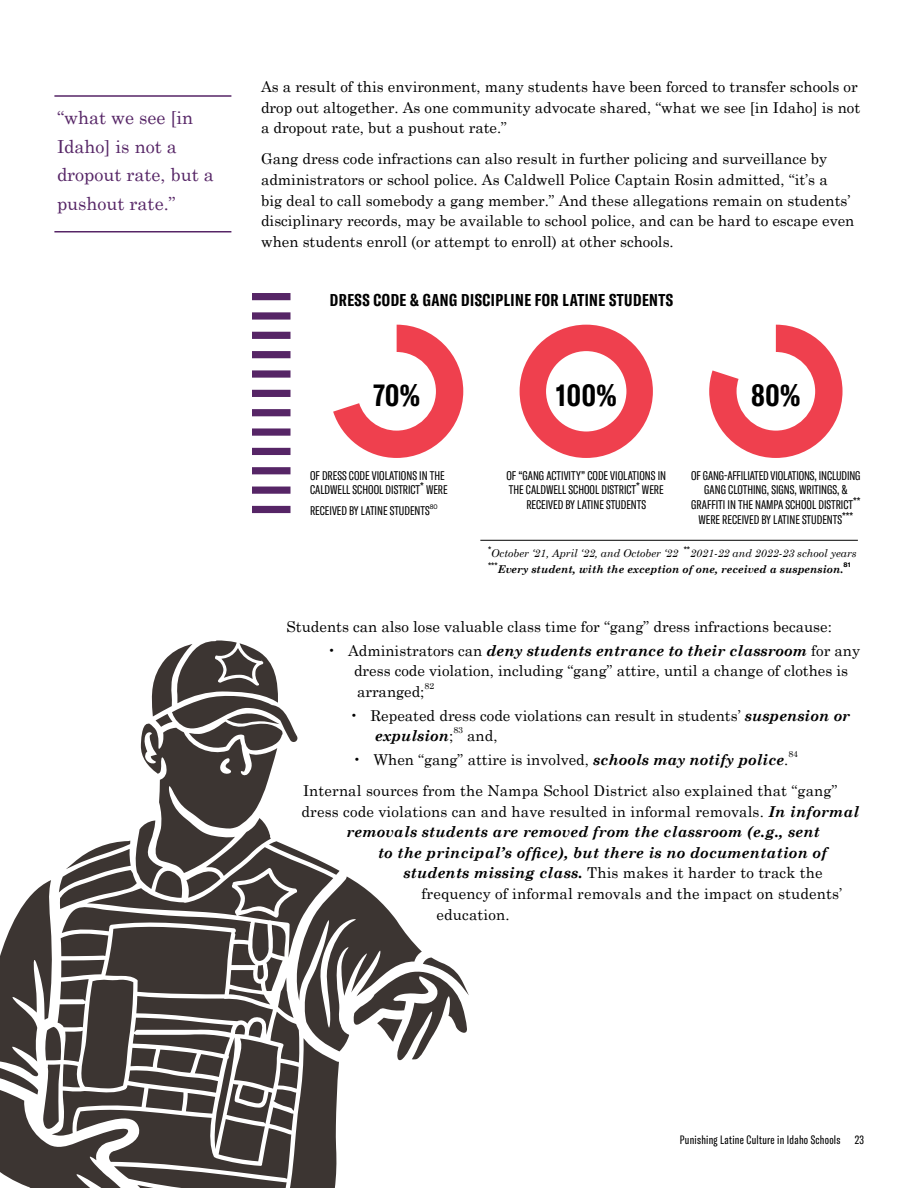
<style>
.page{position:relative;width:918px;height:1188px;background:#fff}
.page>*{position:absolute;margin:0;border:0;box-sizing:border-box;transform-origin:0 0}
.t1{font:700 extra-condensed 30.3px "GT America";letter-spacing:.03em;color:#000}
.t2{font:18px/28.5px "Century Schoolbook";color:#562566}
.t3{font:700 extra-condensed 16.95px "GT America";letter-spacing:.03em;color:#000}
.t4{font:15px/20.7px "Century Schoolbook";color:#000}
.t5{font:italic 700 15px "Century Schoolbook";letter-spacing:.01em;color:#000}
.t6{font:extra-condensed 12.3px/14.9px "GT America";color:#000;text-align:center}
.t7{font:extra-condensed 12px "GT America";letter-spacing:.02em;color:#000}
.t8{font:italic 10.8px/15.6px "Century Schoolbook";color:#000}
.t9{font:8.7px "Century Schoolbook";color:#000}
.t10{font:6.6px "GT America";color:#000}
.t11{font:700 6.6px "GT America";color:#000}
.s1{font-weight:700}
.s2{font-weight:700;font-style:italic}
</style>
<div class="page">
<svg style="left:709px;top:325px;width:134px;height:133px"></svg>
<svg style="left:333px;top:325px;width:130px;height:133px"></svg>
<div style="left:520px;top:325px;width:133px;height:133px;border:26px solid #ef404e;border-radius:50%"></div>
<hr style="left:480px;top:540px;width:378px;height:1px;background:#000">
<div style="left:252px;top:506px;width:39px;height:7px;background:#562566"></div>
<div style="left:252px;top:487px;width:39px;height:7px;background:#562566"></div>
<div style="left:252px;top:467px;width:39px;height:7px;background:#562566"></div>
<div style="left:252px;top:448px;width:39px;height:7px;background:#562566"></div>
<div style="left:252px;top:428px;width:39px;height:8px;background:#562566"></div>
<div style="left:252px;top:409px;width:39px;height:7px;background:#562566"></div>
<div style="left:252px;top:390px;width:39px;height:7px;background:#562566"></div>
<div style="left:252px;top:370px;width:39px;height:8px;background:#562566"></div>
<div style="left:252px;top:351px;width:39px;height:7px;background:#562566"></div>
<div style="left:252px;top:332px;width:39px;height:7px;background:#562566"></div>
<div style="left:252px;top:312px;width:39px;height:8px;background:#562566"></div>
<div style="left:252px;top:293px;width:39px;height:7px;background:#562566"></div>
<hr style="left:54px;top:95px;width:177px;height:2px;background:#562566">
<hr style="left:54px;top:231px;width:177px;height:1px;background:#562566">
<svg style="left:0;top:640px;width:469px;height:548px"></svg>
<p class="t2" style="left:57px;top:103px;width:158px">“what we see [in<br>Idaho] is not a dropout rate, but a pushout rate.”</p>
<p class="t4" style="left:261px;top:76px;width:601px">As a result of this environment, many students have been forced to transfer schools or drop out altogether. As one community advocate shared, “what we see [in Idaho] is not a dropout rate, but a pushout rate.”</p>
<p class="t4" style="left:261px;top:148px;width:595px">Gang dress code infractions can also result in further policing and surveillance by administrators or school police. As Caldwell Police Captain Rosin admitted, “it’s a<br>big deal to call somebody a gang member.” And these allegations remain on students’ disciplinary records, may be available to school police, and can be hard to escape even when students enroll (or attempt to enroll) at other schools.</p>
<p class="t3" style="left:330px;top:290px;width:345px">DRESS CODE &amp; GANG DISCIPLINE FOR LATINE STUDENTS</p>
<p class="t1" style="left:374px;top:377px;width:48px">70%</p>
<p class="t1" style="left:556px;top:377px;width:62px">100%</p>
<p class="t1" style="left:752px;top:377px;width:50px">80%</p>
<p class="t6" style="left:310px;top:468px;width:139px;text-align:left">OF DRESS CODE VIOLATIONS IN THE<br>CALDWELL SCHOOL DISTRICT* WERE</p>
<p class="t6" style="left:310px;top:503px;width:121px">RECEIVED BY LATINE STUDENTS</p>
<p class="t10" style="left:430px;top:503px;width:10px">80</p>
<p class="t6" style="left:506px;top:468px;width:161px">OF “GANG ACTIVITY” CODE VIOLATIONS IN<br>THE CALDWELL SCHOOL DISTRICT* WERE<br>RECEIVED BY LATINE STUDENTS</p>
<p class="t6" style="left:691px;top:468px;width:171px">OF GANG-AFFILIATED VIOLATIONS, INCLUDING GANG CLOTHING, SIGNS, WRITINGS, &amp; GRAFFITI IN THE NAMPA SCHOOL DISTRICT** WERE RECEIVED BY LATINE STUDENTS***</p>
<p class="t8" style="left:488px;top:545px;width:370px"><sup>*</sup>October ‘21, April ‘22, and October ‘22 <sup>**</sup>2021-22 and 2022-23 school years <sup>***</sup><span class="s1">Every student, with the exception of one, received a suspension.</span></p>
<p class="t11" style="left:844px;top:560px;width:9px">81</p>
<p class="t4" style="left:286px;top:616px;width:547px">Students can also lose valuable class time for “gang” dress infractions because:</p>
<p class="t4" style="left:354px;top:640px;width:508px;text-indent:-27px">• Administrators can <span class="s2">deny students entrance to their classroom</span> for any dress code violation, including “gang” attire, until a change of clothes is arranged;</p>
<p class="t9" style="left:424px;top:680px;width:11px">82</p>
<p class="t4" style="left:375px;top:704px;width:477px;text-indent:-26px">• Repeated dress code violations can result in students’ <span class="s2">suspension or expulsion</span>;</p>
<p class="t9" style="left:453px;top:725px;width:11px">83</p>
<p class="t4" style="left:467px;top:725px;width:32px">and,</p>
<p class="t4" style="left:352px;top:749px;width:437px">• When “gang” attire is involved, <span class="s2">schools may notify police</span>.</p>
<p class="t9" style="left:788px;top:748px;width:11px">84</p>
<p class="t4" style="left:303px;top:780px;width:536px">Internal sources from the Nampa School District also explained that “gang”</p>
<p class="t4" style="left:302px;top:800px;width:559px">dress code violations can and have resulted in informal removals. <span class="s2">In informal</span></p>
<p class="t5" style="left:346px;top:822px;width:475px">removals students are removed from the classroom (e.g., sent</p>
<p class="t5" style="left:378px;top:843px;width:451px">to the principal’s office), but there is no documentation of</p>
<p class="t4" style="left:404px;top:862px;width:421px"><span class="s2">students missing class.</span> This makes it harder to track the</p>
<p class="t4" style="left:422px;top:883px;width:422px">frequency of informal removals and the impact on students’</p>
<p class="t4" style="left:436px;top:904px;width:75px">education.</p>
<p class="t7" style="left:680px;top:1132px;width:186px">Punishing Latine Culture in Idaho Schools 23</p>
</div>
